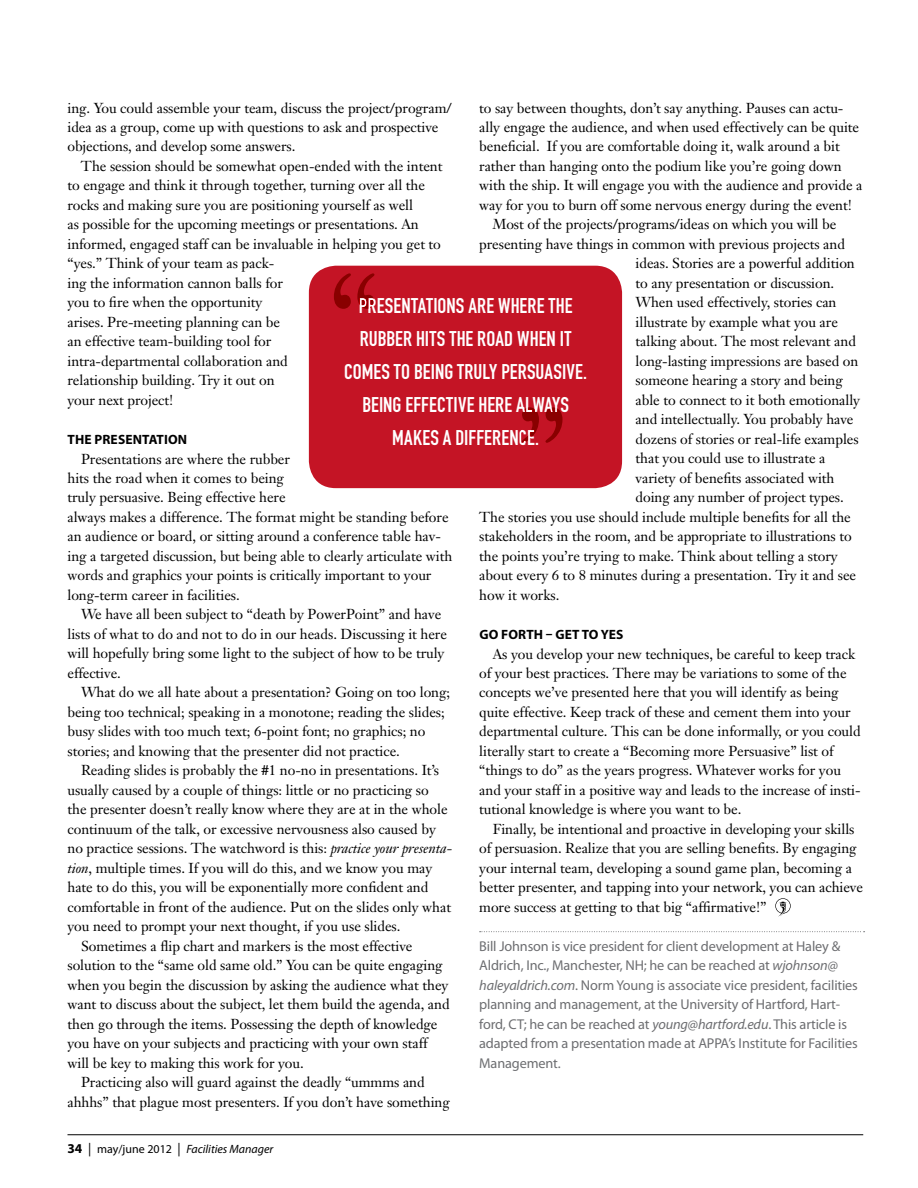
<style>
.page{position:relative;width:918px;height:1188px;background:#fff}
.page>*{position:absolute;margin:0;border:0;box-sizing:border-box;transform-origin:0 0}
.t1{font:120px "Janson Text";color:#000}
.t2{font:21px/33px "DIN Engschrift Std";letter-spacing:.01em;color:#fff;text-align:center}
.t3{font:14.25px/19.5px "Janson Text";letter-spacing:-.005em;color:#000}
.t4{font:14.25px/19.5px "Myriad Pro";letter-spacing:-.01em;color:#6d6e71}
.t5{font:700 13.5px "Myriad Pro";letter-spacing:.01em;color:#000}
.t6{font:italic 12px "Myriad Pro";color:#000}
.s1{font-family:"Janson Text LT Std";font-style:italic}
.s2{font-style:italic}
.s3{font-weight:700;font-style:normal;font-size:13.5px}
.s4{font-style:normal;font-size:13.5px}
.s5{font-style:normal}
</style>
<div class="page">
<hr style="left:68px;top:1134px;width:795px;height:1px;background:#000">
<svg style="left:480px;top:931px;width:385px;height:1px"></svg>
<svg style="left:775px;top:898px;width:16px;height:18px"></svg>
<div style="left:309px;top:266px;width:313px;height:222px;background:#c41425;border-radius:27px"></div>
<p class="t3" style="left:68px;top:98px;width:386px">ing. You could assemble your team, discuss the project/program/ idea as a group, come up with questions to ask and prospective objections, and develop some answers.</p>
<p class="t3" style="left:68px;top:156px;width:376px;text-indent:13px">The session should be somewhat open-ended with the intent to engage and think it through together, turning over all the rocks and making sure you are positioning yourself as well<br>as possible for the upcoming meetings or presentations. An informed, engaged staff can be invaluable in helping you get to “yes.” Think of your team as pack-<br>ing the information cannon balls for<br>you to fire when the opportunity<br>arises. Pre-meeting planning can be<br>an effective team-building tool for<br>intra-departmental collaboration and<br>relationship building. Try it out on<br>your next project!</p>
<p class="t5" style="left:68px;top:432px;width:121px">THE PRESENTATION</p>
<p class="t3" style="left:68px;top:449px;width:386px;text-indent:13px">Presentations are where the rubber<br>hits the road when it comes to being<br>truly persuasive. Being effective here<br>always makes a difference. The format might be standing before an audience or board, or sitting around a conference table hav&shy;ing a targeted discussion, but being able to clearly articulate with words and graphics your points is critically important to your long-term career in facilities.</p>
<p class="t3" style="left:68px;top:605px;width:381px;text-indent:13px">We have all been subject to “death by PowerPoint” and have lists of what to do and not to do in our heads. Discussing it here will hopefully bring some light to the subject of how to be truly effective.</p>
<p class="t3" style="left:68px;top:683px;width:384px;text-indent:13px">What do we all hate about a presentation? Going on too long; being too technical; speaking in a monotone; reading the slides; busy slides with too much text; 6-point font; no graphics; no stories; and knowing that the presenter did not practice.</p>
<p class="t3" style="left:81px;top:761px;width:359px">Reading slides is probably the #1 no-no in presentations. It’s</p>
<p class="t3" style="left:68px;top:780px;width:363px">usually caused by a couple of things: little or no practicing so</p>
<p class="t3" style="left:68px;top:800px;width:382px">the presenter doesn’t really know where they are at in the whole</p>
<p class="t3" style="left:68px;top:819px;width:370px">continuum of the talk, or excessive nervousness also caused by</p>
<p class="t3" style="left:68px;top:839px;width:386px">no practice sessions. The watchword is this: <span class="s1">practice your presenta-</span></p>
<p class="t3" style="left:68px;top:858px;width:366px"><span class="s1">tion</span>, multiple times. If you will do this, and we know you may</p>
<p class="t3" style="left:68px;top:878px;width:362px">hate to do this, you will be exponentially more confident and</p>
<p class="t3" style="left:68px;top:897px;width:385px">comfortable in front of the audience. Put on the slides only what</p>
<p class="t3" style="left:68px;top:917px;width:334px">you need to prompt your next thought, if you use slides.</p>
<p class="t3" style="left:81px;top:936px;width:333px">Sometimes a flip chart and markers is the most effective</p>
<p class="t3" style="left:68px;top:956px;width:377px">solution to the “same old same old.” You can be quite engaging</p>
<p class="t3" style="left:68px;top:975px;width:382px">when you begin the discussion by asking the audience what they</p>
<p class="t3" style="left:68px;top:995px;width:384px">want to discuss about the subject, let them build the agenda, and</p>
<p class="t3" style="left:68px;top:1014px;width:372px">then go through the items. Possessing the depth of knowledge</p>
<p class="t3" style="left:68px;top:1034px;width:362px">you have on your subjects and practicing with your own staff</p>
<p class="t3" style="left:68px;top:1053px;width:238px">will be key to making this work for you.</p>
<p class="t3" style="left:81px;top:1073px;width:345px">Practicing also will guard against the deadly “ummms and</p>
<p class="t3" style="left:68px;top:1092px;width:384px">ahhhs” that plague most presenters. If you don’t have something</p>
<p class="t3" style="left:479px;top:98px;width:366px">to say between thoughts, don’t say anything. Pauses can actu-</p>
<p class="t3" style="left:479px;top:117px;width:381px">ally engage the audience, and when used effectively can be quite</p>
<p class="t3" style="left:479px;top:137px;width:362px">beneficial. If you are comfortable doing it, walk around a bit</p>
<p class="t3" style="left:479px;top:156px;width:364px">rather than hanging onto the podium like you’re going down</p>
<p class="t3" style="left:479px;top:176px;width:385px">with the ship. It will engage you with the audience and provide a</p>
<p class="t3" style="left:479px;top:195px;width:374px">way for you to burn off some nervous energy during the event!</p>
<p class="t3" style="left:493px;top:215px;width:345px">Most of the projects/programs/ideas on which you will be</p>
<p class="t3" style="left:479px;top:234px;width:367px">presenting have things in common with previous projects and</p>
<p class="t3" style="left:636px;top:254px;width:221px">ideas. Stories are a powerful addition</p>
<p class="t3" style="left:636px;top:273px;width:200px">to any presentation or discussion.</p>
<p class="t3" style="left:636px;top:293px;width:202px">When used effectively, stories can</p>
<p class="t3" style="left:636px;top:312px;width:204px">illustrate by example what you are</p>
<p class="t3" style="left:636px;top:332px;width:222px">talking about. The most relevant and</p>
<p class="t3" style="left:636px;top:351px;width:224px">long-lasting impressions are based on</p>
<p class="t3" style="left:636px;top:371px;width:209px">someone hearing a story and being</p>
<p class="t3" style="left:636px;top:390px;width:226px">able to connect to it both emotionally</p>
<p class="t3" style="left:636px;top:410px;width:219px">and intellectually. You probably have</p>
<p class="t3" style="left:636px;top:429px;width:225px">dozens of stories or real-life examples</p>
<p class="t3" style="left:636px;top:449px;width:191px">that you could use to illustrate a</p>
<p class="t3" style="left:636px;top:468px;width:200px">variety of benefits associated with</p>
<p class="t3" style="left:636px;top:488px;width:210px">doing any number of project types.</p>
<p class="t3" style="left:479px;top:507px;width:373px">The stories you use should include multiple benefits for all the</p>
<p class="t3" style="left:479px;top:527px;width:374px">stakeholders in the room, and be appropriate to illustrations to</p>
<p class="t3" style="left:479px;top:546px;width:360px">the points you’re trying to make. Think about telling a story</p>
<p class="t3" style="left:479px;top:566px;width:378px">about every 6 to 8 minutes during a presentation. Try it and see</p>
<p class="t3" style="left:479px;top:585px;width:82px">how it works.</p>
<p class="t5" style="left:479px;top:627px;width:146px">GO FORTH – GET TO YES</p>
<p class="t3" style="left:479px;top:644px;width:383px;text-indent:13px">As you develop your new techniques, be careful to keep track of your best practices. There may be variations to some of the concepts we’ve presented here that you will identify as being quite effective. Keep track of these and cement them into your departmental culture. This can be done informally, or you could literally start to create a “Becoming more Persuasive” list of “things to do” as the years progress. Whatever works for you and your staff in a positive way and leads to the increase of insti&shy;tutional knowledge is where you want to be.</p>
<p class="t3" style="left:479px;top:819px;width:385px;text-indent:13px">Finally, be intentional and proactive in developing your skills of persuasion. Realize that you are selling benefits. By engaging your internal team, developing a sound game plan, becoming a better presenter, and tapping into your network, you can achieve more success at getting to that big “affirmative!”</p>
<p class="t4" style="left:479px;top:936px;width:380px">Bill Johnson is vice president for client development at Haley &amp; Aldrich, Inc., Manchester, NH; he can be reached at <span class="s2">wjohnson@ haleyaldrich.com</span>. Norm Young is associate vice president, facilities planning and management, at the University of Hartford, Hart&shy;ford, CT; he can be reached at <span class="s2">young@hartford.edu</span>. This article is adapted from a presentation made at APPA’s Institute for Facilities Management.</p>
<h1 class="t1" style="left:328px;top:242px;width:55px">“</h1>
<h2 class="t2" style="left:344px;top:289px;width:244px">PRESENTATIONS ARE WHERE THE<br>RUBBER HITS THE ROAD WHEN IT<br>COMES TO BEING TRULY PERSUASIVE.<br>BEING EFFECTIVE HERE ALWAYS<br>MAKES A DIFFERENCE.</h2>
<h1 class="t1" style="left:515px;top:376px;width:55px">”</h1>
<p class="t6" style="left:68px;top:1143px;width:207px"><span class="s3">34</span> <span class="s4">|</span> <span class="s5">may/june 2012</span> <span class="s4">|</span> Facilities Manager</p>
</div>
